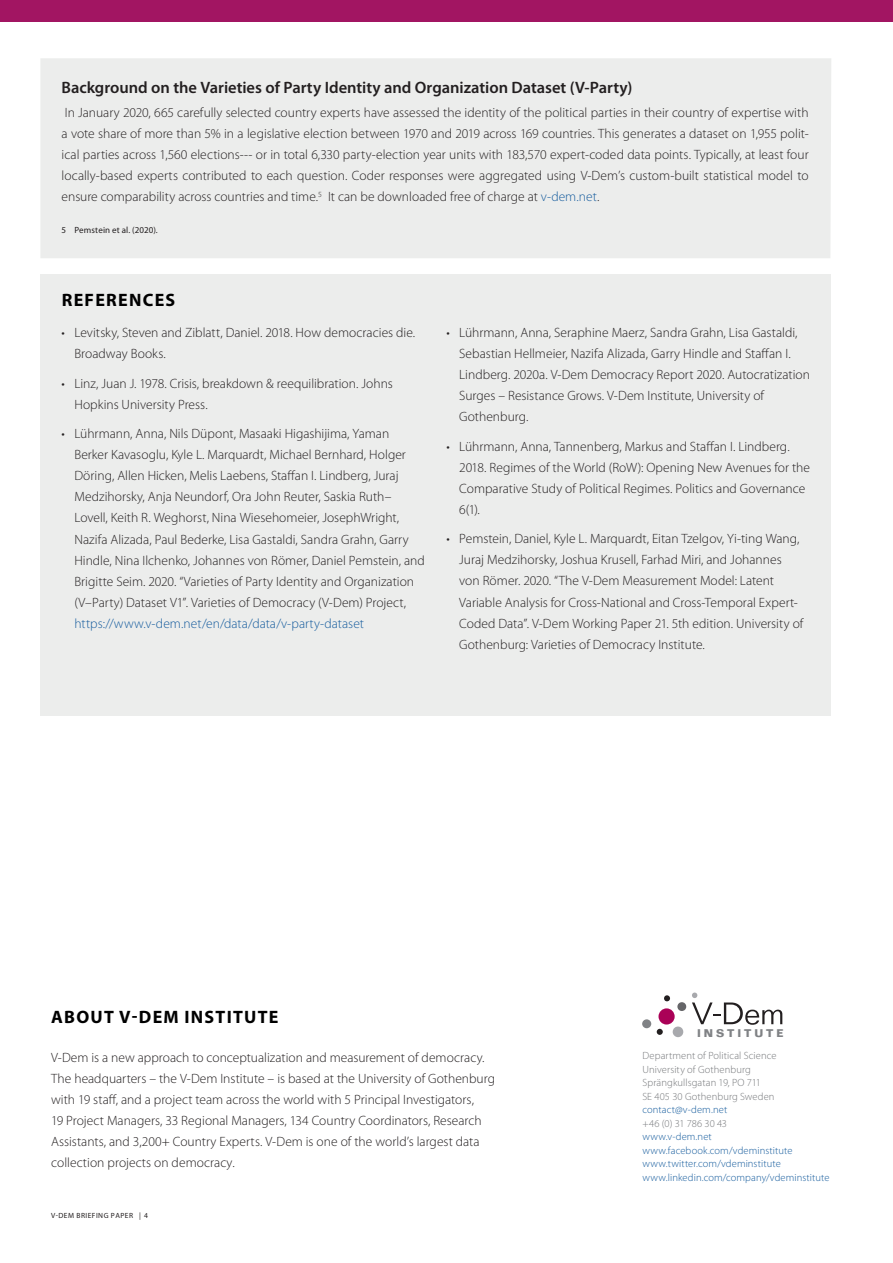
<style>
.page{position:relative;width:893px;height:1263px;background:#fff}
.page>*{position:absolute;margin:0;border:0;box-sizing:border-box;transform-origin:0 0}
.VD_headline_box{font:700 18px "Myriad Pro";letter-spacing:.07em;color:#000}
.VD_subheading-2{font:600 16.5px "Myriad Pro";letter-spacing:-.005em;color:#231f20}
.VD_bodytext{font:300 13.5px/21px "Myriad Pro";color:#231f20}
.t1{font:700 10.95px "Folio Std";letter-spacing:.265em;color:#808285}
.t2{font:300 10.5px "Myriad Pro";letter-spacing:.01em;color:#175d9e}
.t3{font:300 10.5px "Myriad Pro";letter-spacing:.01em;color:#76787b}
.VD_footnote{font:9px "Myriad Pro";letter-spacing:.015em;color:#231f20}
.t4{font:7.5px "Myriad Pro";letter-spacing:.06em;color:#231f20}
.s1{color:#175d9e}
</style>
<div class="page">
<div style="left:0;top:0;width:893px;height:21px;background:#a21562"></div>
<div style="left:658px;top:1008px;width:17px;height:16px;background:#aa0157;border-radius:50%"></div>
<div style="left:673px;top:1026px;width:10px;height:11px;background:#a8a9ad;border-radius:50%"></div>
<div style="left:642px;top:1019px;width:9px;height:9px;background:#808285;border-radius:50%"></div>
<div style="left:677px;top:1002px;width:9px;height:9px;background:#656568;border-radius:50%"></div>
<svg style="left:657px;top:1029px;width:6px;height:6px"></svg>
<svg style="left:664px;top:995px;width:6px;height:6px"></svg>
<svg style="left:692px;top:992px;width:90px;height:33px"></svg>
<div style="left:40px;top:274px;width:791px;height:442px;background:#ecedec"></div>
<div style="left:40px;top:58px;width:791px;height:200px;background:#ecedec"></div>
<p class="VD_subheading-2" style="left:62px;top:77px;width:572px">Background on the Varieties of Party Identity and Organization Dataset (V-Party)</p>
<p class="VD_bodytext" style="left:62px;top:102px;width:749px;text-align:justify">In January 2020, 665 carefully selected country experts have assessed the identity of the political parties in their country of expertise with a vote share of more than 5% in a legislative election between 1970 and 2019 across 169 countries. This generates a dataset on 1,955 polit&shy;ical parties across 1,560 elections--- or in total 6,330 party-election year units with 183,570 expert-coded data points. Typically, at least four locally-based experts contributed to each question. Coder responses were aggregated using V-Dem’s custom-built statistical model to ensure comparability across countries and time.<sup>5</sup> It can be downloaded free of charge at <span class="s1">v-dem.net</span>.</p>
<p class="VD_footnote" style="left:62px;top:224px;width:98px">5 Pemstein et al. (2020).</p>
<p class="VD_headline_box" style="left:62px;top:289px;width:115px">REFERENCES</p>
<p class="VD_bodytext" style="left:74px;top:322px;width:342px;text-indent:-13px">• Levitsky, Steven and Ziblatt, Daniel. 2018. How democracies die.<br>Broadway Books.</p>
<p class="VD_bodytext" style="left:74px;top:373px;width:320px;text-indent:-13px">• Linz, Juan J. 1978. Crisis, breakdown &amp; reequilibration. Johns<br>Hopkins University Press.</p>
<p class="VD_bodytext" style="left:74px;top:423px;width:352px;text-indent:-13px">• Lührmann, Anna, Nils Düpont, Masaaki Higashijima, Yaman Berker Kavasoglu, Kyle L. Marquardt, Michael Bernhard, Holger Döring, Allen Hicken, Melis Laebens, Staffan I. Lindberg, Juraj Medzihorsky, Anja Neundorf, Ora John Reuter, Saskia Ruth– Lovell, Keith R. Weghorst, Nina Wiesehomeier, JosephWright, Nazifa Alizada, Paul Bederke, Lisa Gastaldi, Sandra Grahn, Garry Hindle, Nina Ilchenko, Johannes von Römer, Daniel Pemstein, and Brigitte Seim. 2020. “Varieties of Party Identity and Organization (V–Party) Dataset V1”. Varieties of Democracy (V-Dem) Project, <span class="s1">https://www.v-dem.net/en/data/data/v-party-dataset</span></p>
<p class="VD_bodytext" style="left:459px;top:322px;width:352px;text-indent:-13px">• Lührmann, Anna, Seraphine Maerz, Sandra Grahn, Lisa Gastaldi, Sebastian Hellmeier, Nazifa Alizada, Garry Hindle and Staffan I.<br>Lindberg. 2020a. V-Dem Democracy Report 2020. Autocratization Surges – Resistance Grows. V-Dem Institute, University of Gothenburg.</p>
<p class="VD_bodytext" style="left:459px;top:436px;width:352px;text-indent:-13px">• Lührmann, Anna, Tannenberg, Markus and Staffan I. Lindberg.<br>2018. Regimes of the World (RoW): Opening New Avenues for the Comparative Study of Political Regimes. Politics and Governance 6(1).</p>
<p class="VD_bodytext" style="left:459px;top:528px;width:346px;text-indent:-13px">• Pemstein, Daniel, Kyle L. Marquardt, Eitan Tzelgov, Yi-ting Wang, Juraj Medzihorsky, Joshua Krusell, Farhad Miri, and Johannes von Römer. 2020. “The V-Dem Measurement Model: Latent Variable Analysis for Cross-National and Cross-Temporal Expert-Coded Data”. V-Dem Working Paper 21. 5th edition. University of Gothenburg: Varieties of Democracy Institute.</p>
<p class="VD_headline_box" style="left:51px;top:1005px;width:229px">ABOUT V-DEM INSTITUTE</p>
<p class="VD_bodytext" style="left:51px;top:1047px;width:445px">V-Dem is a new approach to conceptualization and measurement of democracy.<br>The headquarters – the V-Dem Institute – is based at the University of Gothenburg with 19 staff, and a project team across the world with 5 Principal Investigators,<br>19 Project Managers, 33 Regional Managers, 134 Country Coordinators, Research Assistants, and 3,200+ Country Experts. V-Dem is one of the world’s largest data collection projects on democracy.</p>
<p class="t4" style="left:51px;top:1210px;width:98px">V-DEM BRIEFING PAPER | 4</p>
<p class="t1" style="left:697px;top:1026px;width:88px">INSTITUTE</p>
<p class="t3" style="left:642px;top:1049px;width:136px">Department of Political Science</p>
<p class="t3" style="left:642px;top:1063px;width:110px">University of Gothenburg</p>
<p class="t3" style="left:642px;top:1076px;width:120px">Sprängkullsgatan 19, PO 711</p>
<p class="t3" style="left:642px;top:1090px;width:134px">SE 405 30 Gothenburg Sweden</p>
<p class="t2" style="left:642px;top:1103px;width:86px">contact@v-dem.net</p>
<p class="t3" style="left:642px;top:1117px;width:86px">+46 (0) 31 786 30 43</p>
<p class="t2" style="left:642px;top:1130px;width:71px">www.v-dem.net</p>
<p class="t2" style="left:642px;top:1144px;width:152px">www.facebook.com/vdeminstitute</p>
<p class="t2" style="left:642px;top:1157px;width:140px">www.twitter.com/vdeminstitute</p>
<p class="t2" style="left:642px;top:1171px;width:189px">www.linkedin.com/company/vdeminstitute</p>
</div>
